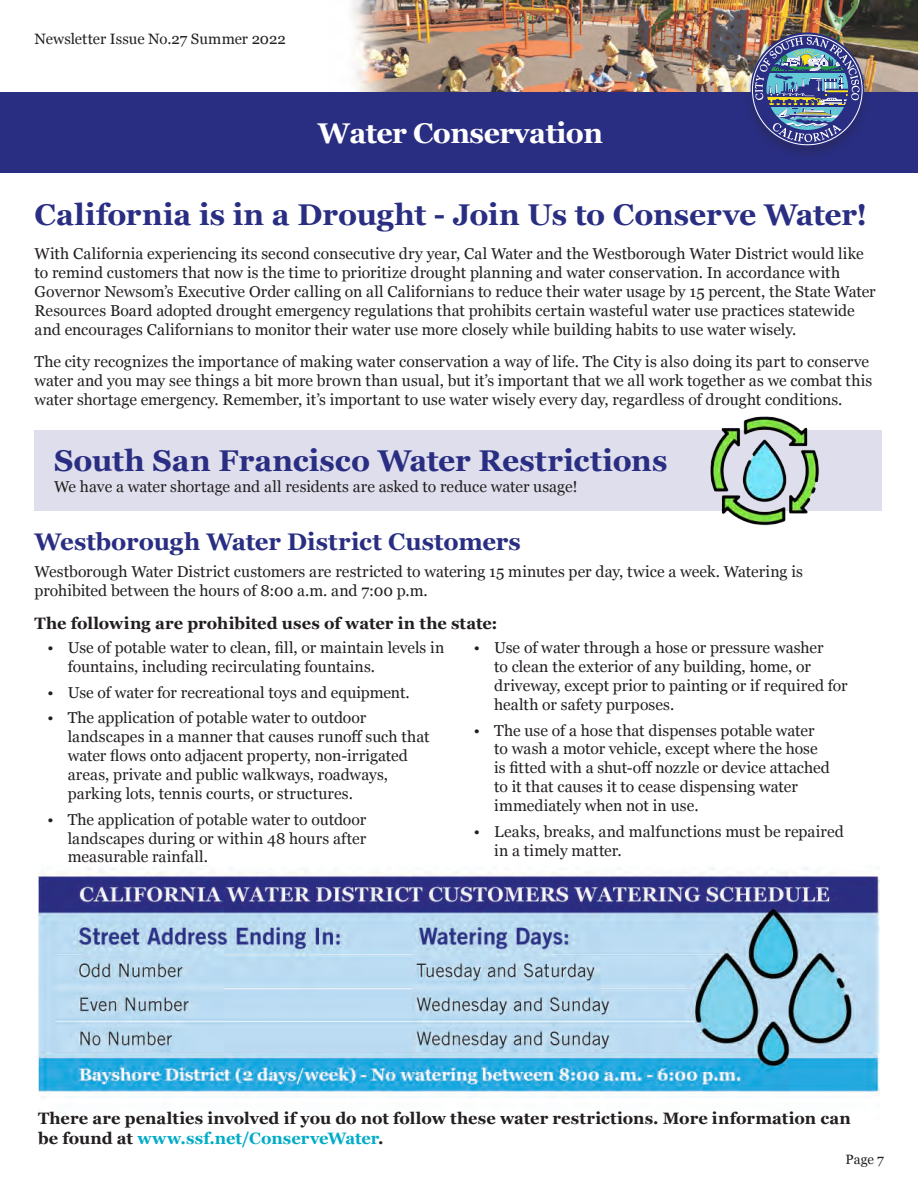
<style>
.page{position:relative;width:918px;height:1188px;background:#fff}
.page>*{position:absolute;margin:0;border:0;box-sizing:border-box;transform-origin:0 0}
.Page_titles{font:700 30px "Georgia";color:#2a2e82}
.feature_title{font:700 28.5px "Georgia";letter-spacing:-.02em;color:#fff}
.Page_titles-2{font:700 24px "Georgia";color:#2a2e82}
.Page_titles-3{font:700 16.5px/19.8px "Georgia";color:#231f20}
.Page_titles-4{font:15.75px/18.9px "Georgia";color:#231f20}
.t1{font:15px "Georgia";letter-spacing:-.005em;color:#231f20}
.t2{font:13.5px "Georgia";color:#231f20}
.s1{color:#00acc8}
</style>
<div class="page">
<img style="left:352px;top:0;width:566px;height:92px">
<div style="left:0;top:92px;width:918px;height:81px;background:#2a2e82"></div>
<div style="left:743px;top:32px;width:128px;height:128px;background:#231f20;opacity:.25"></div>
<img style="left:751px;top:32px;width:113px;height:114px">
<img style="left:38px;top:868px;width:841px;height:249px">
<div style="left:35px;top:430px;width:847px;height:81px;background:#dfdeec"></div>
<img style="left:710px;top:416px;width:109px;height:110px">
<p class="t1" style="left:35px;top:28px;width:253px">Newsletter Issue No.27 Summer 2022</p>
<p class="feature_title" style="left:318px;top:112px;width:287px">Water Conservation</p>
<p class="Page_titles" style="left:35px;top:192px;width:834px">California is in a Drought - Join Us to Conserve Water!</p>
<p class="Page_titles-4" style="left:35px;top:244px;width:843px">With California experiencing its second consecutive dry year, Cal Water and the Westborough Water District would like to remind customers that now is the time to prioritize drought planning and water conservation. In accordance with Governor Newsom’s Executive Order calling on all Californians to reduce their water usage by 15 percent, the State Water Resources Board adopted drought emergency regulations that prohibits certain wasteful water use practices statewide and encourages Californians to monitor their water use more closely while building habits to use water wisely.</p>
<p class="Page_titles-4" style="left:35px;top:352px;width:839px">The city recognizes the importance of making water conservation a way of life. The City is also doing its part to conserve water and you may see things a bit more brown than usual, but it’s important that we all work together as we combat this water shortage emergency. Remember, it’s important to use water wisely every day, regardless of drought conditions.</p>
<p class="Page_titles" style="left:54px;top:438px;width:615px">South San Francisco Water Restrictions</p>
<p class="Page_titles-4" style="left:54px;top:476px;width:525px">We have a water shortage and all residents are asked to reduce water usage!</p>
<p class="Page_titles-2" style="left:35px;top:524px;width:488px">Westborough Water District Customers</p>
<p class="Page_titles-4" style="left:35px;top:562px;width:770px">Westborough Water District customers are restricted to watering 15 minutes per day, twice a week. Watering is prohibited between the hours of 8:00 a.m. and 7:00 p.m.</p>
<p class="Page_titles-3" style="left:35px;top:612px;width:465px">The following are prohibited uses of water in the state:</p>
<p class="Page_titles-4" style="left:68px;top:638px;width:378px;text-indent:-20px">• Use of potable water to clean, fill, or maintain levels in fountains, including recirculating fountains.</p>
<p class="Page_titles-4" style="left:48px;top:682px;width:364px">• Use of water for recreational toys and equipment.</p>
<p class="Page_titles-4" style="left:68px;top:708px;width:363px;text-indent:-20px">• The application of potable water to outdoor landscapes in a manner that causes runoff such that water flows onto adjacent property, non-irrigated areas, private and public walkways, roadways, parking lots, tennis courts, or structures.</p>
<p class="Page_titles-4" style="left:68px;top:809px;width:300px;text-align:justify;text-indent:-20px">• The application of potable water to outdoor landscapes during or within 48 hours after measurable rainfall.</p>
<p class="Page_titles-4" style="left:494px;top:638px;width:355px;text-indent:-20px">• Use of water through a hose or pressure washer<br>to clean the exterior of any building, home, or driveway, except prior to painting or if required for health or safety purposes.</p>
<p class="Page_titles-4" style="left:494px;top:720px;width:337px;text-indent:-20px">• The use of a hose that dispenses potable water to wash a motor vehicle, except where the hose is fitted with a shut-off nozzle or device attached to it that causes it to cease dispensing water immediately when not in use.</p>
<p class="Page_titles-4" style="left:494px;top:821px;width:351px;text-indent:-20px">• Leaks, breaks, and malfunctions must be repaired in a timely matter.</p>
<p class="Page_titles-3" style="left:38px;top:1108px;width:814px">There are penalties involved if you do not follow these water restrictions. More information can be found at <span class="s1">www.ssf.net/ConserveWater</span>.</p>
<p class="t2" style="left:846px;top:1150px;width:40px">Page 7</p>
</div>
